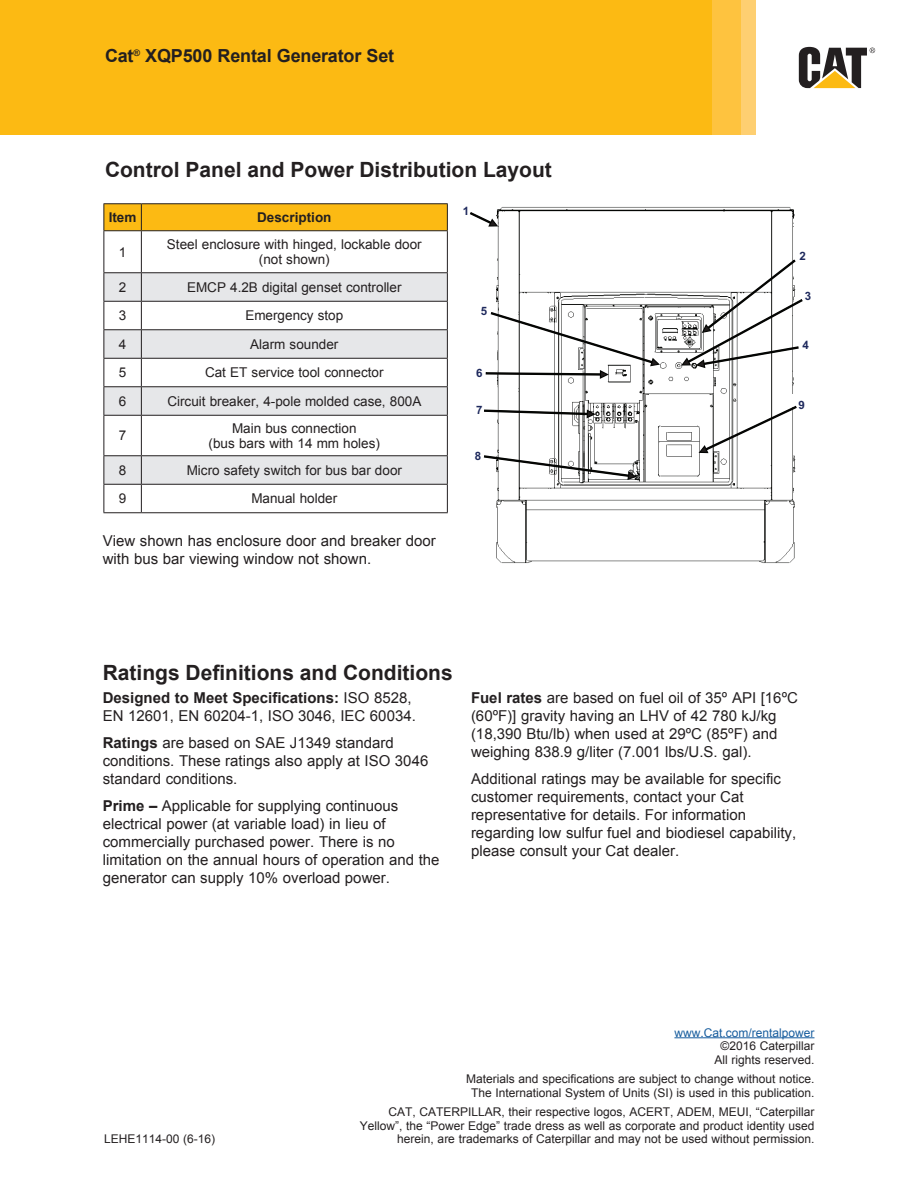
<style>
.page{position:relative;width:918px;height:1188px;background:#fff}
.page>*{position:absolute;margin:0;border:0;box-sizing:border-box;transform-origin:0 0}
.t1{font:700 21px "Arial";color:#231f20}
.t2{font:700 18px "Arial";letter-spacing:-.01em;color:#231f20}
.t3{font:15px/18px "Arial";color:#231f20}
.t4{font:13.5px/15px "Arial";color:#231f20;text-align:center}
.t5{font:700 13.5px "Arial";color:#231f20}
.t6{font:12px/13.5px "Arial";color:#231f20;text-align:center}
.t7{font:12px "Arial";color:#175d9e}
.t8{font:700 11.55px "Arial";color:#1d285c}
.s1{font-weight:700}
</style>
<div class="page">
<div style="left:0;top:0;width:712px;height:135px;background:#fcba13"></div>
<div style="left:712px;top:0;width:30px;height:135px;background:#fec33f"></div>
<div style="left:742px;top:0;width:14px;height:135px;background:#fecf71"></div>
<svg style="left:799px;top:47px;width:76px;height:41px"></svg>
<svg style="left:105px;top:273px;width:342px;height:211px;fill:#e6e7e9"></svg>
<hr style="left:104px;top:203px;width:37px;height:1px;background:#231f20">
<hr style="left:141px;top:203px;width:307px;height:1px;background:#231f20">
<div style="left:104px;top:204px;width:344px;height:26px;background:#fcba13"></div>
<hr style="left:104px;top:230px;width:37px;height:1px;background:#231f20">
<hr style="left:104px;top:231px;width:1px;height:41px;background:#231f20">
<hr style="left:141px;top:230px;width:307px;height:1px;background:#231f20">
<hr style="left:141px;top:231px;width:1px;height:41px;background:#231f20">
<hr style="left:447px;top:231px;width:1px;height:41px;background:#231f20">
<hr style="left:104px;top:272px;width:37px;height:1px;background:#231f20">
<hr style="left:141px;top:272px;width:307px;height:1px;background:#231f20">
<hr style="left:104px;top:301px;width:37px;height:1px;background:#231f20">
<hr style="left:141px;top:301px;width:307px;height:1px;background:#231f20">
<hr style="left:104px;top:329px;width:37px;height:1px;background:#231f20">
<hr style="left:141px;top:329px;width:307px;height:1px;background:#231f20">
<hr style="left:104px;top:358px;width:37px;height:1px;background:#231f20">
<hr style="left:141px;top:358px;width:307px;height:1px;background:#231f20">
<hr style="left:104px;top:386px;width:37px;height:1px;background:#231f20">
<svg style="left:104px;top:273px;width:1px;height:142px"></svg>
<hr style="left:141px;top:386px;width:307px;height:1px;background:#231f20">
<svg style="left:141px;top:273px;width:1px;height:142px"></svg>
<svg style="left:447px;top:273px;width:1px;height:142px"></svg>
<hr style="left:104px;top:415px;width:37px;height:1px;background:#231f20">
<hr style="left:104px;top:416px;width:1px;height:39px;background:#231f20">
<hr style="left:141px;top:415px;width:307px;height:1px;background:#231f20">
<hr style="left:141px;top:416px;width:1px;height:39px;background:#231f20">
<hr style="left:447px;top:416px;width:1px;height:39px;background:#231f20">
<hr style="left:104px;top:455px;width:37px;height:1px;background:#231f20">
<hr style="left:141px;top:455px;width:307px;height:1px;background:#231f20">
<hr style="left:104px;top:484px;width:37px;height:1px;background:#231f20">
<svg style="left:104px;top:456px;width:1px;height:56px"></svg>
<hr style="left:141px;top:484px;width:307px;height:1px;background:#231f20">
<svg style="left:141px;top:456px;width:1px;height:56px"></svg>
<svg style="left:447px;top:456px;width:1px;height:56px"></svg>
<hr style="left:104px;top:512px;width:37px;height:1px;background:#231f20">
<hr style="left:141px;top:512px;width:307px;height:1px;background:#231f20">
<hr style="left:674px;top:1037px;width:140px;height:1px;background:#175d9e">
<img style="left:496px;top:207px;width:300px;height:356px">
<svg style="left:699px;top:395px;width:98px;height:58px"></svg>
<svg style="left:681px;top:259px;width:122px;height:109px"></svg>
<svg style="left:470px;top:212px;width:28px;height:15px"></svg>
<svg style="left:484px;top:455px;width:153px;height:25px"></svg>
<svg style="left:484px;top:409px;width:112px;height:9px"></svg>
<svg style="left:486px;top:312px;width:174px;height:67px"></svg>
<p class="t2" style="left:105px;top:44px;width:291px">Cat<sup>®</sup> XQP500 Rental Generator Set</p>
<h1 class="t1" style="left:105px;top:156px;width:448px">Control Panel and Power Distribution Layout</h1>
<p class="t5" style="left:109px;top:208px;width:29px">Item</p>
<p class="t5" style="left:257px;top:208px;width:76px">Description</p>
<p class="t4" style="left:119px;top:245px;width:9px">1</p>
<p class="t4" style="left:167px;top:237px;width:256px">Steel enclosure with hinged, lockable door (not shown)</p>
<p class="t4" style="left:119px;top:280px;width:9px">2</p>
<p class="t4" style="left:187px;top:280px;width:216px">EMCP 4.2B digital genset controller</p>
<p class="t4" style="left:119px;top:308px;width:9px">3</p>
<p class="t4" style="left:245px;top:308px;width:99px">Emergency stop</p>
<p class="t4" style="left:119px;top:337px;width:9px">4</p>
<p class="t4" style="left:250px;top:337px;width:90px">Alarm sounder</p>
<p class="t4" style="left:119px;top:365px;width:9px">5</p>
<p class="t4" style="left:205px;top:365px;width:180px">Cat ET service tool connector</p>
<p class="t4" style="left:119px;top:394px;width:9px">6</p>
<p class="t4" style="left:167px;top:394px;width:255px">Circuit breaker, 4-pole molded case, 800A</p>
<p class="t4" style="left:119px;top:428px;width:9px">7</p>
<p class="t4" style="left:209px;top:421px;width:173px">Main bus connection<br>(bus bars with 14 mm holes)</p>
<p class="t4" style="left:119px;top:463px;width:9px">8</p>
<p class="t4" style="left:187px;top:463px;width:217px">Micro safety switch for bus bar door</p>
<p class="t4" style="left:119px;top:491px;width:9px">9</p>
<p class="t4" style="left:251px;top:491px;width:87px">Manual holder</p>
<p class="t8" style="left:463px;top:204px;width:8px">1</p>
<p class="t8" style="left:481px;top:303px;width:8px">5</p>
<p class="t8" style="left:476px;top:365px;width:8px">6</p>
<p class="t8" style="left:476px;top:403px;width:8px">7</p>
<p class="t8" style="left:475px;top:448px;width:8px">8</p>
<p class="t3" style="left:103px;top:531px;width:335px">View shown has enclosure door and breaker door with bus bar viewing window not shown.</p>
<h1 class="t1" style="left:103px;top:659px;width:352px">Ratings Definitions and Conditions</h1>
<p class="t8" style="left:800px;top:248px;width:8px">2</p>
<p class="t8" style="left:805px;top:288px;width:8px">3</p>
<p class="t8" style="left:803px;top:338px;width:8px">4</p>
<p class="t8" style="left:799px;top:397px;width:8px">9</p>
<p class="t3" style="left:103px;top:689px;width:315px"><span class="s1">Designed to Meet Specifications:</span> ISO 8528,<br>EN 12601, EN 60204-1, ISO 3046, IEC 60034.</p>
<p class="t3" style="left:103px;top:734px;width:327px"><span class="s1">Ratings</span> are based on SAE J1349 standard conditions. These ratings also apply at ISO 3046 standard conditions.</p>
<p class="t3" style="left:103px;top:797px;width:338px"><span class="s1">Prime –</span> Applicable for supplying continuous electrical power (at variable load) in lieu of commercially purchased power. There is no limitation on the annual hours of operation and the generator can supply 10% overload power.</p>
<p class="t3" style="left:471px;top:689px;width:328px"><span class="s1">Fuel rates</span> are based on fuel oil of 35º API [16ºC (60ºF)] gravity having an LHV of 42 780 kJ/kg (18,390 Btu/lb) when used at 29ºC (85ºF) and weighing 838.9 g/liter (7.001 lbs/U.S. gal).</p>
<p class="t3" style="left:471px;top:770px;width:327px">Additional ratings may be available for specific customer requirements, contact your Cat representative for details. For information regarding low sulfur fuel and biodiesel capability, please consult your Cat dealer.</p>
<p class="t7" style="left:674px;top:1024px;width:142px">www.Cat.com/rentalpower</p>
<p class="t6" style="left:714px;top:1039px;width:102px">©2016 Caterpillar<br>All rights reserved.</p>
<p class="t6" style="left:466px;top:1072px;width:350px">Materials and specifications are subject to change without notice.<br>The International System of Units (SI) is used in this publication.</p>
<p class="t6" style="left:360px;top:1105px;width:456px;text-align:right">CAT, CATERPILLAR, their respective logos, ACERT, ADEM, MEUI, “Caterpillar<br>Yellow”, the “Power Edge” trade dress as well as corporate and product identity used</p>
<p class="t6" style="left:104px;top:1133px;width:113px">LEHE1114-00 (6-16)</p>
<p class="t6" style="left:397px;top:1132px;width:419px">herein, are trademarks of Caterpillar and may not be used without permission.</p>
</div>
